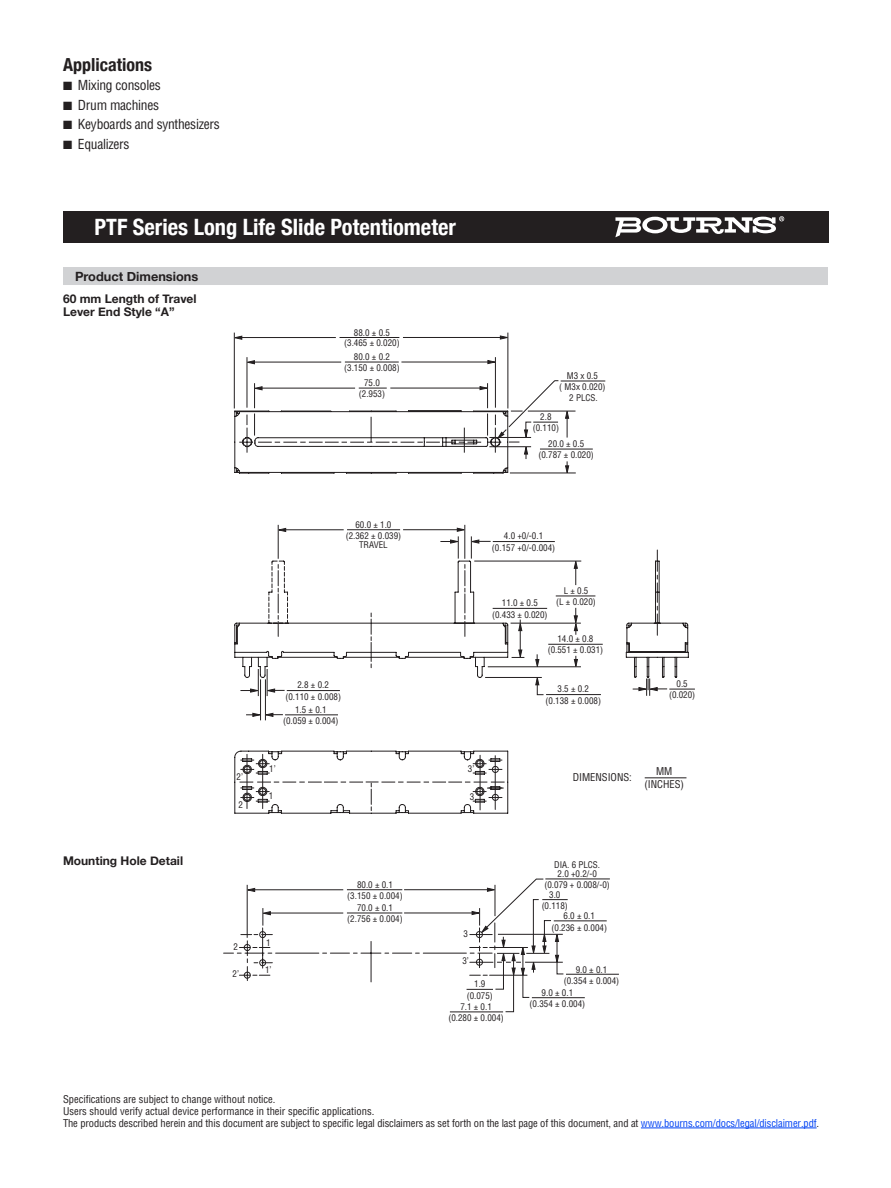
<style>
.page{position:relative;width:891px;height:1188px;background:#fff}
.page>*{position:absolute;margin:0;border:0;box-sizing:border-box;transform-origin:0 0}
.t1{font:700 condensed 22.5px "Helvetica Neue";color:#fff}
.t2{font:700 condensed 18px "Helvetica Neue";color:#231f20}
.t3{font:condensed 13.5px "Helvetica";letter-spacing:-.02em;color:#231f20}
.t4{font:700 12.75px "Helvetica Neue";color:#231f20}
.t5{font:700 12px "Helvetica Neue";color:#231f20}
.negative_type_header{font:condensed 10.5px "Helvetica";letter-spacing:-.01em;color:#231f20}
.t6{font:condensed 9px/11.2px "Helvetica";color:#231f20;text-align:center}
.s1{color:#0042f4}
</style>
<div class="page">
<svg style="left:234px;top:410px;width:455px;height:404px"></svg>
<hr style="left:495px;top:357px;width:1px;height:51px;background:#231f20">
<svg style="left:246px;top:360px;width:9px;height:4px"></svg>
<svg style="left:487px;top:360px;width:9px;height:4px"></svg>
<hr style="left:253px;top:362px;width:88px;height:1px;background:#231f20">
<hr style="left:401px;top:362px;width:90px;height:1px;background:#231f20">
<hr style="left:247px;top:357px;width:1px;height:51px;background:#231f20">
<hr style="left:345px;top:362px;width:54px;height:1px;background:#231f20">
<hr style="left:508px;top:333px;width:1px;height:75px;background:#231f20">
<svg style="left:233px;top:336px;width:9px;height:4px"></svg>
<svg style="left:500px;top:335px;width:9px;height:5px"></svg>
<hr style="left:241px;top:337px;width:95px;height:1px;background:#231f20">
<hr style="left:403px;top:337px;width:100px;height:1px;background:#231f20">
<hr style="left:234px;top:333px;width:1px;height:75px;background:#231f20">
<hr style="left:340px;top:337px;width:59px;height:1px;background:#231f20">
<hr style="left:545px;top:879px;width:65px;height:1px;background:#231f20">
<hr style="left:285px;top:714px;width:53px;height:1px;background:#231f20">
<hr style="left:260px;top:679px;width:1px;height:41px;background:#231f20">
<hr style="left:265px;top:679px;width:1px;height:41px;background:#231f20">
<svg style="left:246px;top:713px;width:37px;height:4px"></svg>
<hr style="left:287px;top:690px;width:53px;height:1px;background:#231f20">
<svg style="left:266px;top:669px;width:19px;height:27px"></svg>
<svg style="left:240px;top:669px;width:19px;height:27px"></svg>
<hr style="left:465px;top:525px;width:1px;height:34px;background:#231f20">
<svg style="left:277px;top:528px;width:9px;height:4px"></svg>
<hr style="left:285px;top:529px;width:59px;height:1px;background:#231f20">
<hr style="left:403px;top:529px;width:57px;height:1px;background:#231f20">
<hr style="left:278px;top:525px;width:1px;height:34px;background:#231f20">
<hr style="left:347px;top:529px;width:53px;height:1px;background:#231f20">
<hr style="left:493px;top:541px;width:62px;height:1px;background:#231f20">
<svg style="left:440px;top:528px;width:51px;height:31px"></svg>
<svg style="left:633px;top:679px;width:62px;height:17px"></svg>
<hr style="left:450px;top:1012px;width:53px;height:1px;background:#231f20">
<hr style="left:532px;top:997px;width:53px;height:1px;background:#231f20">
<hr style="left:566px;top:974px;width:53px;height:1px;background:#231f20">
<hr style="left:554px;top:920px;width:53px;height:1px;background:#231f20">
<hr style="left:528px;top:411px;width:48px;height:1px;background:#231f20">
<hr style="left:510px;top:473px;width:66px;height:1px;background:#231f20">
<svg style="left:565px;top:461px;width:4px;height:14px"></svg>
<svg style="left:565px;top:410px;width:4px;height:28px"></svg>
<hr style="left:540px;top:449px;width:53px;height:1px;background:#231f20">
<svg style="left:465px;top:565px;width:1px;height:71px"></svg>
<svg style="left:278px;top:565px;width:1px;height:71px"></svg>
<svg style="left:371px;top:613px;width:1px;height:55px"></svg>
<hr style="left:546px;top:694px;width:55px;height:1px;background:#231f20">
<hr style="left:485px;top:677px;width:57px;height:1px;background:#231f20">
<svg style="left:535px;top:654px;width:9px;height:41px"></svg>
<hr style="left:474px;top:561px;width:107px;height:1px;background:#231f20">
<hr style="left:556px;top:596px;width:39px;height:1px;background:#231f20">
<hr style="left:511px;top:623px;width:70px;height:1px;background:#231f20">
<svg style="left:574px;top:560px;width:4px;height:25px"></svg>
<hr style="left:493px;top:608px;width:54px;height:1px;background:#231f20">
<svg style="left:512px;top:650px;width:12px;height:9px"></svg>
<svg style="left:518px;top:622px;width:4px;height:9px"></svg>
<hr style="left:520px;top:620px;width:1px;height:34px;background:#231f20">
<hr style="left:548px;top:644px;width:55px;height:1px;background:#231f20">
<hr style="left:488px;top:667px;width:93px;height:1px;background:#231f20">
<svg style="left:574px;top:608px;width:4px;height:27px"></svg>
<svg style="left:574px;top:656px;width:4px;height:12px"></svg>
<svg style="left:239px;top:380px;width:320px;height:80px"></svg>
<hr style="left:561px;top:381px;width:44px;height:1px;background:#231f20">
<hr style="left:495px;top:756px;width:1px;height:53px;background:#231f20">
<hr style="left:480px;top:755px;width:1px;height:55px;background:#231f20">
<hr style="left:262px;top:754px;width:1px;height:55px;background:#231f20">
<hr style="left:247px;top:754px;width:1px;height:55px;background:#231f20">
<svg style="left:473px;top:760px;width:29px;height:14px"></svg>
<svg style="left:240px;top:760px;width:30px;height:14px"></svg>
<svg style="left:240px;top:782px;width:265px;height:29px"></svg>
<svg style="left:224px;top:878px;width:344px;height:134px"></svg>
<hr style="left:525px;top:962px;width:38px;height:1px;background:#231f20">
<hr style="left:641px;top:1128px;width:176px;height:1px;background:#0042f4">
<div style="left:63px;top:212px;width:766px;height:31px;background:#231f20"></div>
<div style="left:63px;top:267px;width:765px;height:18px;background:#d1d2d4"></div>
<hr style="left:645px;top:777px;width:41px;height:1px;background:#231f20">
<svg style="left:615px;top:216px;width:169px;height:21px"></svg>
<p class="t2" style="left:63px;top:50px;width:91px">Applications</p>
<p class="t3" style="left:63px;top:77px;width:99px">■ Mixing consoles</p>
<p class="t3" style="left:63px;top:97px;width:98px">■ Drum machines</p>
<p class="t3" style="left:63px;top:116px;width:158px">■ Keyboards and synthesizers</p>
<p class="t3" style="left:63px;top:136px;width:68px">■ Equalizers</p>
<p class="t1" style="left:95px;top:208px;width:363px">PTF Series Long Life Slide Potentiometer</p>
<p class="t4" style="left:75px;top:266px;width:125px">Product Dimensions</p>
<p class="t5" style="left:63px;top:289px;width:135px">60 mm Length of Travel</p>
<p class="t5" style="left:63px;top:303px;width:113px">Lever End Style “A”</p>
<p class="t5" style="left:63px;top:851px;width:122px">Mounting Hole Detail</p>
<p class="t6" style="left:344px;top:327px;width:57px;line-height:10.5px">88.0 ± 0.5 (3.465 ± 0.020)</p>
<p class="t6" style="left:344px;top:352px;width:57px;line-height:10.5px">80.0 ± 0.2 (3.150 ± 0.008)</p>
<p class="t6" style="left:359px;top:378px;width:28px;line-height:10.5px">75.0 (2.953)</p>
<p class="t6" style="left:559px;top:370px;width:48px">M3 x 0.5<br>( M3x 0.020)<br>2 PLCS.</p>
<p class="t6" style="left:533px;top:411px;width:28px">2.8 (0.110)</p>
<p class="t6" style="left:538px;top:437px;width:57px">20.0 ± 0.5 (0.787 ± 0.020)</p>
<p class="t6" style="left:237px;top:771px;width:8px">2’</p>
<p class="t6" style="left:238px;top:798px;width:6px">2</p>
<p class="t6" style="left:234px;top:941px;width:6px">2</p>
<p class="t6" style="left:233px;top:968px;width:8px">2’</p>
<p class="t6" style="left:346px;top:519px;width:57px;line-height:10.5px">60.0 ± 1.0 (2.362 ± 0.039)</p>
<p class="t6" style="left:359px;top:539px;width:30px">TRAVEL</p>
<p class="t6" style="left:492px;top:530px;width:65px">4.0 +0/-0.1 (0.157 +0/-0.004)</p>
<p class="t6" style="left:564px;top:585px;width:26px">L ± 0.5</p>
<p class="t6" style="left:285px;top:679px;width:57px">2.8 ± 0.2 (0.110 ± 0.008)</p>
<p class="t6" style="left:283px;top:704px;width:57px">1.5 ± 0.1 (0.059 ± 0.004)</p>
<p class="t6" style="left:502px;top:597px;width:38px">11.0 ± 0.5</p>
<p class="t6" style="left:556px;top:596px;width:41px">(L ± 0.020)</p>
<p class="t6" style="left:492px;top:608px;width:57px">(0.433 ± 0.020)</p>
<p class="t6" style="left:548px;top:633px;width:57px">14.0 ± 0.8 (0.551 ± 0.031)</p>
<p class="t6" style="left:546px;top:683px;width:57px">3.5 ± 0.2 (0.138 ± 0.008)</p>
<p class="t6" style="left:669px;top:678px;width:28px">0.5 (0.020)</p>
<p class="t6" style="left:269px;top:763px;width:8px">1’</p>
<p class="t6" style="left:269px;top:790px;width:6px">1</p>
<p class="t6" style="left:468px;top:763px;width:8px">3’</p>
<p class="t6" style="left:470px;top:791px;width:6px">3</p>
<p class="negative_type_header" style="left:573px;top:771px;width:61px">DIMENSIONS:</p>
<p class="negative_type_header" style="left:656px;top:765px;width:18px">MM</p>
<p class="negative_type_header" style="left:644px;top:777px;width:41px">(INCHES)</p>
<p class="t6" style="left:266px;top:937px;width:6px">1</p>
<p class="t6" style="left:265px;top:964px;width:8px">1’</p>
<p class="t6" style="left:347px;top:879px;width:57px;line-height:10.5px">80.0 ± 0.1 (3.150 ± 0.004)</p>
<p class="t6" style="left:347px;top:903px;width:57px;line-height:10.5px">70.0 ± 0.1 (2.756 ± 0.004)</p>
<p class="t6" style="left:554px;top:859px;width:48px">DIA. 6 PLCS.</p>
<p class="t6" style="left:544px;top:868px;width:67px">2.0 +0.2/-0<br>(0.079 + 0.008/-0)</p>
<p class="t6" style="left:542px;top:888px;width:28px">3.0 (0.118)</p>
<p class="t6" style="left:552px;top:910px;width:57px">6.0 ± 0.1 (0.236 ± 0.004)</p>
<p class="t6" style="left:463px;top:928px;width:6px">3</p>
<p class="t6" style="left:462px;top:955px;width:8px">3’</p>
<p class="t6" style="left:564px;top:964px;width:57px">9.0 ± 0.1 (0.354 ± 0.004)</p>
<p class="t6" style="left:467px;top:978px;width:28px">1.9 (0.075)</p>
<p class="t6" style="left:530px;top:987px;width:57px">9.0 ± 0.1 (0.354 ± 0.004)</p>
<p class="t6" style="left:448px;top:1001px;width:57px">7.1 ± 0.1 (0.280 ± 0.004)</p>
<p class="negative_type_header" style="left:63px;top:1093px;width:214px">Specifications are subject to change without notice.</p>
<p class="negative_type_header" style="left:63px;top:1105px;width:313px">Users should verify actual device performance in their specific applications.</p>
<p class="negative_type_header" style="left:63px;top:1117px;width:758px">The products described herein and this document are subject to specific legal disclaimers as set forth on the last page of this document, and at <span class="s1">www.bourns.com/docs/legal/disclaimer.pdf</span>.</p>
</div>
